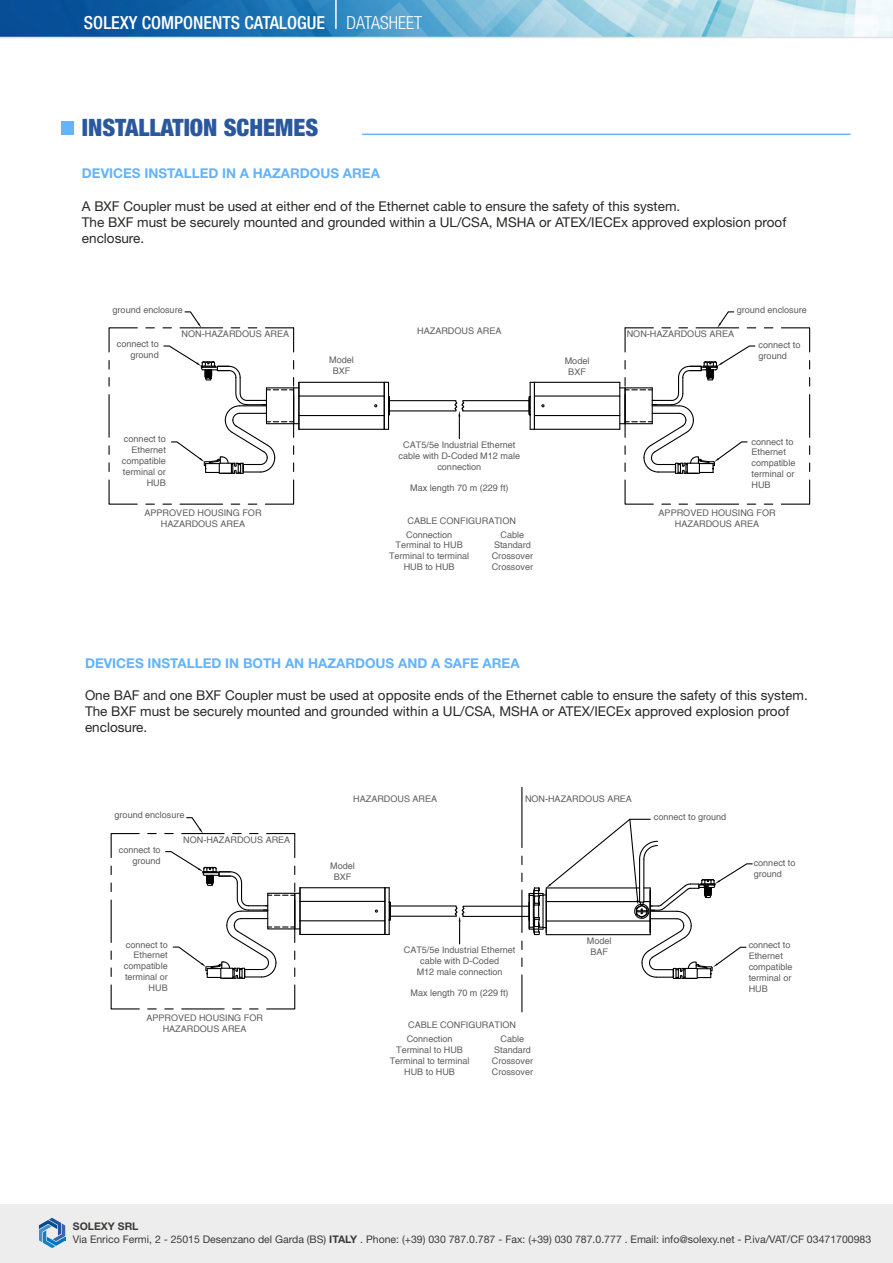
<style>
.page{position:relative;width:893px;height:1263px;background:#fff}
.page>*{position:absolute;margin:0;border:0;box-sizing:border-box;transform-origin:0 0}
.t1{font:900 condensed 24px "Helvetica Neue";color:#2a589f}
.t2{font:500 condensed 18px "Helvetica Neue";color:#fff}
.t3{font:13.5px/16.2px "Helvetica Neue";color:#282827}
.t4{font:700 13.5px "Helvetica Neue";color:#63b3fd}
.t5{font:10.5px/12.6px "Helvetica Neue";color:#3c3c3b}
.t6{font:9.15px/10.9px "Helvetica";color:#5e5e5e;text-align:center}
.t7{font:9px/10.8px "Helvetica";color:#5e5e5e;text-align:center}
.s1{font-weight:300}
.s2{font-weight:700}
</style>
<div class="page">
<div style="left:0;top:1204px;width:893px;height:59px;background:#ededed"></div>
<svg style="left:0;top:0;width:893px;height:38px;background:#6ca7cc"></svg>
<hr style="left:335px;top:0;width:2px;height:29px;background:#fff">
<svg style="left:39px;top:1218px;width:27px;height:30px"></svg>
<svg style="left:110px;top:984px;width:30px;height:26px"></svg>
<hr style="left:111px;top:900px;width:1px;height:42px;background:#000">
<svg style="left:110px;top:833px;width:30px;height:25px"></svg>
<hr style="left:521px;top:975px;width:1px;height:37px;background:#000">
<hr style="left:521px;top:787px;width:1px;height:61px;background:#000">
<svg style="left:165px;top:817px;width:588px;height:193px"></svg>
<hr style="left:362px;top:134px;width:488px;height:1px;background:#63b3fd">
<div style="left:61px;top:121px;width:12px;height:14px;background:#63b3fd"></div>
<svg style="left:108px;top:479px;width:30px;height:26px"></svg>
<hr style="left:109px;top:395px;width:1px;height:42px;background:#000">
<svg style="left:108px;top:327px;width:30px;height:26px"></svg>
<svg style="left:781px;top:479px;width:30px;height:26px"></svg>
<hr style="left:809px;top:395px;width:1px;height:42px;background:#000">
<svg style="left:781px;top:327px;width:30px;height:26px"></svg>
<svg style="left:163px;top:311px;width:593px;height:194px"></svg>
<h2 class="t2" style="left:84px;top:12px;width:340px">SOLEXY COMPONENTS CATALOGUE <span class="s1">DATASHEET</span></h2>
<h1 class="t1" style="left:82px;top:112px;width:238px">INSTALLATION SCHEMES</h1>
<h3 class="t4" style="left:82px;top:165px;width:300px">DEVICES INSTALLED IN A HAZARDOUS AREA</h3>
<h3 class="t3" style="left:82px;top:197px;width:706px">A BXF Coupler must be used at either end of the Ethernet cable to ensure the safety of this system.<br>The BXF must be securely mounted and grounded within a UL/CSA, MSHA or ATEX/IECEx approved explosion proof enclosure.</h3>
<p class="t6" style="left:113px;top:304px;width:72px">ground enclosure</p>
<p class="t6" style="left:117px;top:339px;width:43px;text-align:right">connect to ground</p>
<p class="t6" style="left:182px;top:328px;width:109px">NON-HAZARDOUS AREA</p>
<p class="t6" style="left:122px;top:434px;width:45px;text-align:right">connect to<br>Ethernet compatible terminal or<br>HUB</p>
<p class="t6" style="left:329px;top:355px;width:26px">Model<br>BXF</p>
<p class="t6" style="left:417px;top:325px;width:86px">HAZARDOUS AREA</p>
<p class="t6" style="left:398px;top:439px;width:123px">CAT5/5e Industrial Ethernet cable with D-Coded M12 male connection</p>
<p class="t6" style="left:410px;top:483px;width:100px">Max length 70 m (229 ft)</p>
<p class="t6" style="left:565px;top:355px;width:26px">Model<br>BXF</p>
<p class="t6" style="left:737px;top:304px;width:72px">ground enclosure</p>
<p class="t6" style="left:627px;top:329px;width:109px">NON-HAZARDOUS AREA</p>
<p class="t6" style="left:759px;top:340px;width:43px;text-align:left">connect to ground</p>
<p class="t6" style="left:751px;top:436px;width:45px;text-align:left">connect to<br>Ethernet compatible terminal or<br>HUB</p>
<p class="t6" style="left:144px;top:507px;width:119px">APPROVED HOUSING FOR<br>HAZARDOUS AREA</p>
<p class="t6" style="left:658px;top:507px;width:119px">APPROVED HOUSING FOR<br>HAZARDOUS AREA</p>
<p class="t6" style="left:406px;top:513px;width:111px;line-height:14px;text-align:left">CABLE CONFIGURATION<br>Connection</p>
<p class="t6" style="left:501px;top:529px;width:25px">Cable</p>
<p class="t6" style="left:396px;top:540px;width:69px">Terminal to HUB</p>
<p class="t6" style="left:494px;top:540px;width:38px">Standard</p>
<p class="t6" style="left:389px;top:551px;width:82px">Terminal to terminal</p>
<p class="t6" style="left:492px;top:551px;width:43px">Crossover</p>
<p class="t6" style="left:404px;top:562px;width:52px">HUB to HUB</p>
<p class="t6" style="left:492px;top:562px;width:43px">Crossover</p>
<h3 class="t4" style="left:85px;top:654px;width:436px">DEVICES INSTALLED IN BOTH AN HAZARDOUS AND A SAFE AREA</h3>
<h3 class="t3" style="left:85px;top:687px;width:724px">One BAF and one BXF Coupler must be used at opposite ends of the Ethernet cable to ensure the safety of this system.<br>The BXF must be securely mounted and grounded within a UL/CSA, MSHA or ATEX/IECEx approved explosion proof enclosure.</h3>
<p class="t7" style="left:115px;top:810px;width:71px">ground enclosure</p>
<p class="t7" style="left:119px;top:844px;width:43px;text-align:right">connect to ground</p>
<p class="t7" style="left:183px;top:834px;width:108px">NON-HAZARDOUS AREA</p>
<p class="t7" style="left:124px;top:939px;width:45px;text-align:right">connect to<br>Ethernet compatible terminal or<br>HUB</p>
<p class="t7" style="left:146px;top:1012px;width:118px">APPROVED HOUSING FOR<br>HAZARDOUS AREA</p>
<p class="t7" style="left:353px;top:793px;width:85px">HAZARDOUS AREA</p>
<p class="t7" style="left:330px;top:860px;width:26px">Model<br>BXF</p>
<p class="t7" style="left:525px;top:793px;width:108px">NON-HAZARDOUS AREA</p>
<p class="t7" style="left:654px;top:812px;width:74px">connect to ground</p>
<p class="t7" style="left:754px;top:857px;width:43px;text-align:left">connect to ground</p>
<p class="t7" style="left:404px;top:944px;width:113px">CAT5/5e Industrial Ethernet cable with D-Coded<br>M12 male connection</p>
<p class="t7" style="left:411px;top:988px;width:99px">Max length 70 m (229 ft)</p>
<p class="t7" style="left:587px;top:936px;width:26px">Model<br>BAF</p>
<p class="t7" style="left:749px;top:940px;width:45px;text-align:left">connect to<br>Ethernet compatible terminal or<br>HUB</p>
<p class="t7" style="left:407px;top:1018px;width:111px;line-height:13.8px;text-align:left">CABLE CONFIGURATION<br>Connection</p>
<p class="t7" style="left:501px;top:1034px;width:25px">Cable</p>
<p class="t7" style="left:396px;top:1044px;width:68px">Terminal to HUB</p>
<p class="t7" style="left:494px;top:1044px;width:38px">Standard</p>
<p class="t7" style="left:390px;top:1055px;width:81px">Terminal to terminal</p>
<p class="t7" style="left:492px;top:1055px;width:43px">Crossover</p>
<p class="t7" style="left:404px;top:1066px;width:52px">HUB to HUB</p>
<p class="t7" style="left:492px;top:1066px;width:43px">Crossover</p>
<p class="t5" style="left:73px;top:1220px;width:800px"><span class="s2">SOLEXY SRL<br></span>Via Enrico Fermi, 2 - 25015 Desenzano del Garda (BS) <span class="s2">ITALY</span> . Phone: (+39) 030 787.0.787 - Fax: (+39) 030 787.0.777 . Email: info@solexy.net - P.iva/VAT/CF 03471700983</p>
</div>
